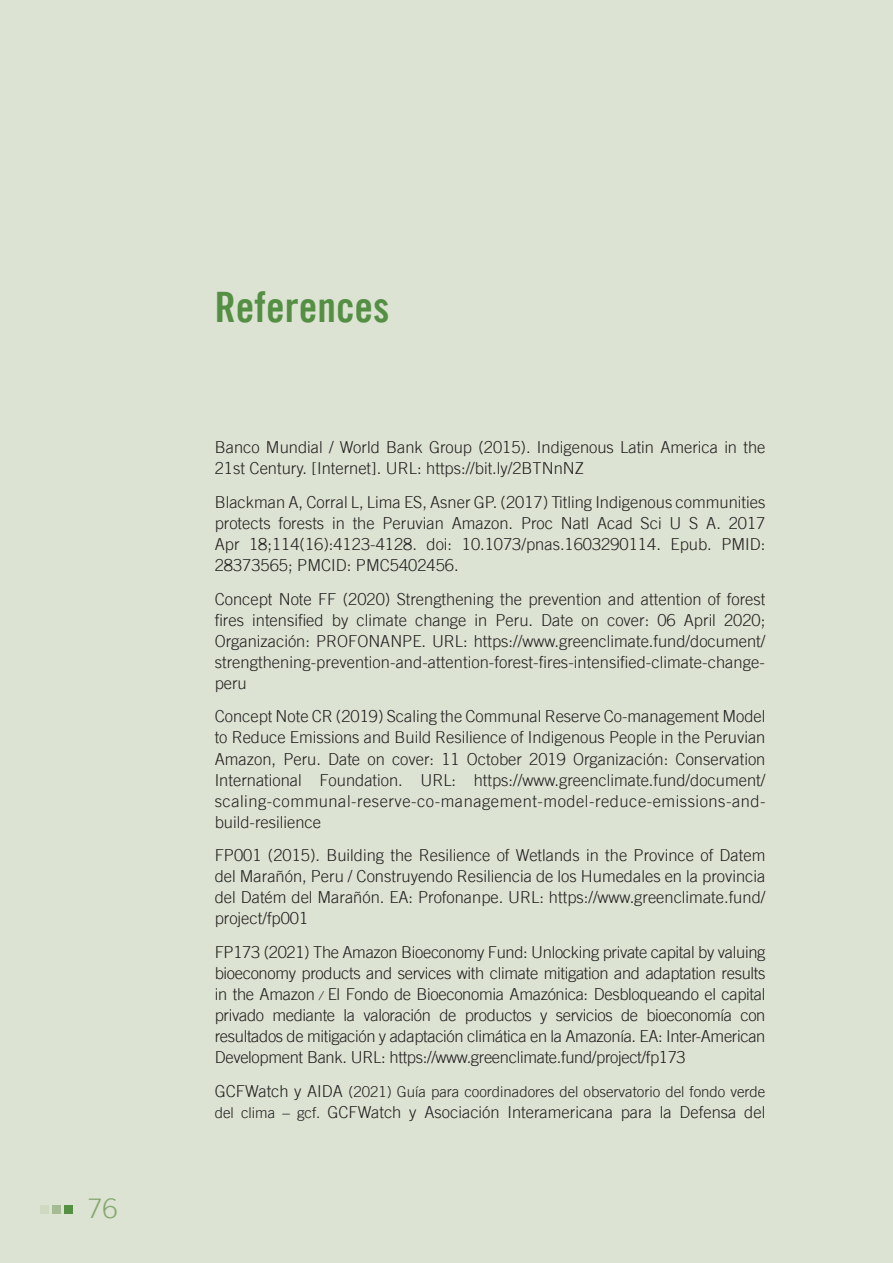
<style>
.page{position:relative;width:893px;height:1263px;background:#dce3d3}
.page>*{position:absolute;margin:0;border:0;box-sizing:border-box;transform-origin:0 0}
.Titulo{font:42px "Trade Gothic LT Bold Cond Twenty";color:#548f44}
.t1{font:300 27px "Trade Gothic LT";color:#769f5f}
.Texto{font:300 16.5px/21px "Trade Gothic LT";color:#231f20;text-align:justify}
.Texto-2{font:300 15px "Trade Gothic LT";color:#231f20}
.s1{font-style:italic;font-size:12px}
.s2{font-size:16.5px}
.s3{font-size:15px}
</style>
<div class="page">
<div style="left:64px;top:1205px;width:8px;height:9px;background:#548f44"></div>
<div style="left:52px;top:1205px;width:9px;height:9px;background:#a5bb91"></div>
<div style="left:40px;top:1205px;width:9px;height:9px;background:#cfd9c2"></div>
<h2 class="t1" style="left:88px;top:1192px;width:32px">76</h2>
<p class="Titulo" style="left:215px;top:281px;width:176px">References</p>
<p class="Texto" style="left:215px;top:437px;width:552px">Banco Mundial / World Bank Group (2015). Indigenous Latin America in the<br>21st Century. [Internet]. URL: https://bit.ly/2BTNnNZ</p>
<p class="Texto" style="left:215px;top:491px;width:552px">Blackman A, Corral L, Lima ES, Asner GP. (2017) Titling Indigenous communities protects forests in the Peruvian Amazon. Proc Natl Acad Sci U S A. 2017<br>Apr 18;114(16):4123-4128. doi: 10.1073/pnas.1603290114. Epub. PMID:<br>28373565; PMCID: PMC5402456.</p>
<p class="Texto" style="left:215px;top:588px;width:552px">Concept Note FF (2020) Strengthening the prevention and attention of forest fires intensified by climate change in Peru. Date on cover: 06 April 2020; Organización: PROFONANPE. URL: https://www.greenclimate.fund/document/ strengthening-prevention-and-attention-forest-fires-intensified-climate-change&shy;peru</p>
<p class="Texto" style="left:215px;top:706px;width:552px">Concept Note CR (2019) Scaling the Communal Reserve Co-management Model to Reduce Emissions and Build Resilience of Indigenous People in the Peruvian Amazon, Peru. Date on cover: 11 October 2019 Organización: Conservation International Foundation. URL: https://www.greenclimate.fund/document/ scaling-communal-reserve-co-management-model-reduce-emissions-and&shy;build-resilience</p>
<p class="Texto" style="left:215px;top:845px;width:552px">FP001 (2015). Building the Resilience of Wetlands in the Province of Datem del Marañón, Peru / Construyendo Resiliencia de los Humedales en la provincia del Datém del Marañón. EA: Profonanpe. URL: https://www.greenclimate.fund/ project/fp001</p>
<p class="Texto" style="left:215px;top:941px;width:552px">FP173 (2021) The Amazon Bioeconomy Fund: Unlocking private capital by valuing bioeconomy products and services with climate mitigation and adaptation results in the Amazon <span class="s1">/</span> El Fondo de Bioeconomia Amazónica: Desbloqueando el capital privado mediante la valoración de productos y servicios de bioeconomía con resultados de mitigación y adaptación climática en la Amazonía. EA: Inter-American Development Bank. URL: https://www.greenclimate.fund/project/fp173</p>
<p class="Texto-2" style="left:215px;top:1082px;width:552px"><span class="s2">GCFWatch y AIDA</span> (2021) Guía para coordinadores del observatorio del fondo verde</p>
<p class="Texto" style="left:215px;top:1101px;width:552px"><span class="s3">del clima – gcf.</span> GCFWatch y Asociación Interamericana para la Defensa del</p>
</div>
